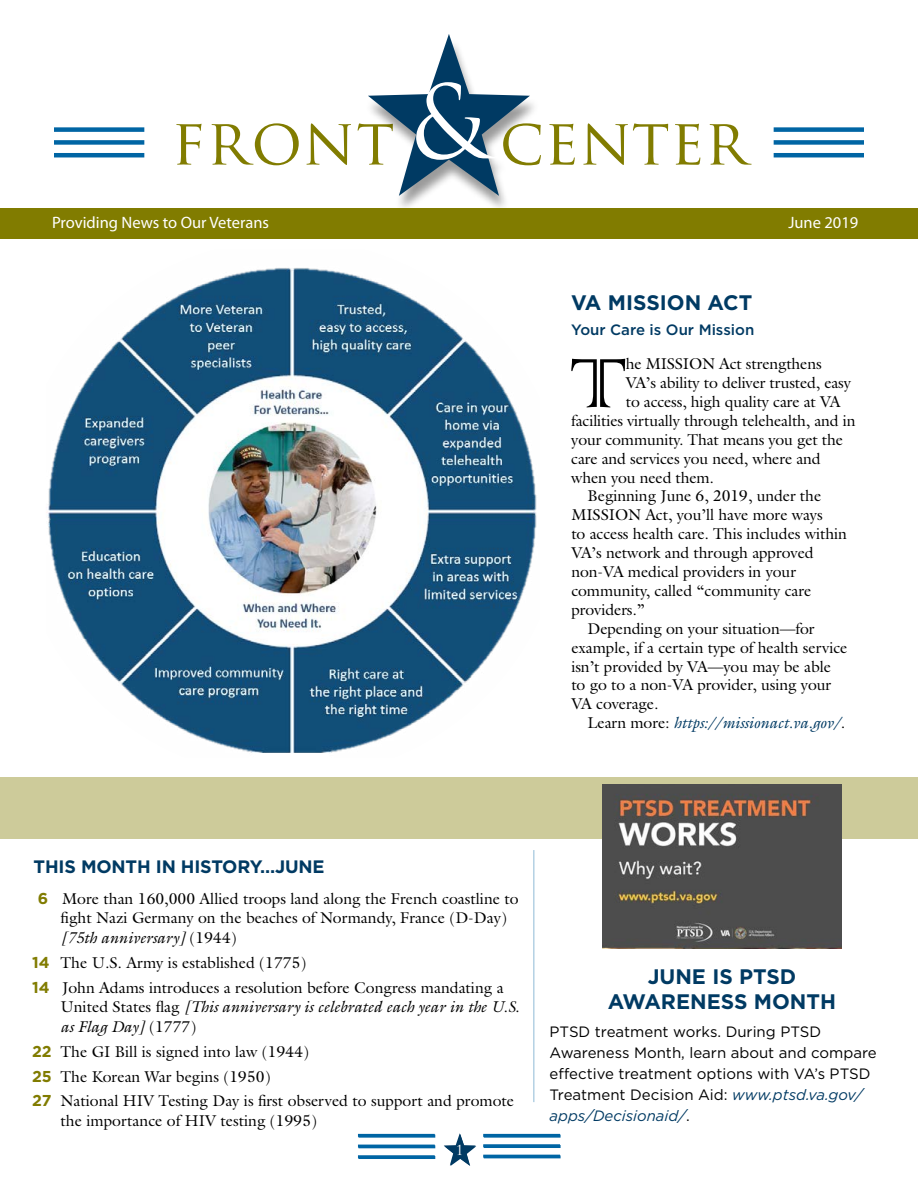
<style>
.page{position:relative;width:918px;height:1188px;background:#fff}
.page>*{position:absolute;margin:0;border:0;box-sizing:border-box;transform-origin:0 0}
.t1{font:92.55px "Colonna";color:#000}
.t2{font:63px "Trajan Pro";color:#817c00}
.t3{font:700 21px/25.2px "Gotham";color:#003a63;text-align:center}
.t4{font:700 18px "Gotham";letter-spacing:-.01em;color:#003a63}
.t5{font:16.5px "Myriad Pro";color:#fff}
.t6{font:15.75px/18.9px "Galliard";letter-spacing:-.005em;color:#000}
.t7{font:italic 15.75px/19.5px "Galliard";color:#000}
.t8{font:italic 15.75px "Galliard";letter-spacing:-.005em;color:#003a63}
.t9{font:15px/21px "Gotham";color:#000}
.t10{font:500 15px "Gotham";color:#003a63}
.t11{font:13.5px "Trajan Pro";color:#fff}
.s1{font-size:99px;color:#fff}
.s2{font-style:normal;color:#000}
.s3{font-family:"Gotham";font-weight:700;color:#817c00}
.s4{font-style:italic}
.s5{font-style:normal}
.s6{font-style:italic;color:#003a63}
</style>
<div class="page">
<hr style="left:54px;top:153px;width:90px;height:4px;background:#0065a4">
<div style="left:54px;top:140px;width:90px;height:5px;background:#0065a4"></div>
<div style="left:54px;top:127px;width:90px;height:5px;background:#0065a4"></div>
<hr style="left:774px;top:153px;width:90px;height:4px;background:#0065a4">
<div style="left:774px;top:140px;width:90px;height:5px;background:#0065a4"></div>
<div style="left:774px;top:127px;width:90px;height:5px;background:#0065a4"></div>
<hr style="left:358px;top:1156px;width:77px;height:3px;background:#0065a4">
<hr style="left:358px;top:1155px;width:77px;height:3px;background:#0065a4">
<hr style="left:358px;top:1145px;width:77px;height:3px;background:#0065a4">
<hr style="left:358px;top:1135px;width:77px;height:3px;background:#0065a4">
<hr style="left:358px;top:1134px;width:77px;height:3px;background:#0065a4">
<hr style="left:484px;top:1155px;width:77px;height:3px;background:#0065a4">
<hr style="left:483px;top:1155px;width:77px;height:3px;background:#0065a4">
<hr style="left:484px;top:1145px;width:77px;height:3px;background:#0065a4">
<hr style="left:483px;top:1144px;width:77px;height:3px;background:#0065a4">
<hr style="left:484px;top:1135px;width:77px;height:3px;background:#0065a4">
<hr style="left:483px;top:1134px;width:77px;height:3px;background:#0065a4">
<div style="left:364px;top:37px;width:176px;height:176px;background:#000;opacity:.4"></div>
<svg style="left:368px;top:34px;width:162px;height:162px"></svg>
<div style="left:0;top:208px;width:918px;height:31px;background:#817c00"></div>
<img style="left:48px;top:268px;width:489px;height:485px">
<hr style="left:533px;top:850px;width:2px;height:252px;background:#0065a4">
<div style="left:0;top:777px;width:918px;height:61px;background:#cdcb9a"></div>
<img style="left:602px;top:784px;width:240px;height:165px">
<svg style="left:444px;top:1133px;width:32px;height:33px"></svg>
<h1 class="t2" style="left:171px;top:102px;width:577px">FRONT <span class="s1">&amp;</span>CENTER</h1>
<h2 class="t5" style="left:52px;top:212px;width:218px">Providing News to Our Veterans</h2>
<h2 class="t5" style="left:788px;top:212px;width:71px">June 2019</h2>
<h1 class="t3" style="left:585px;top:290px;width:169px">A MISSION ACT</h1>
<h2 class="t10" style="left:571px;top:320px;width:184px">Your Care is Our Mission</h2>
<p class="t1" style="left:570px;top:322px;width:58px">T</p>
<p class="t6" style="left:626px;top:354px;width:227px">he MISSION Act strengthens<br>VA’s ability to deliver trusted, easy to access, high quality care at VA</p>
<p class="t6" style="left:571px;top:411px;width:286px">facilities virtually through telehealth, and in your community. That means you get the care and services you need, where and when you need them.</p>
<p class="t6" style="left:571px;top:486px;width:277px;text-indent:16px">Beginning June 6, 2019, under the<br>MISSION Act, you’ll have more ways<br>to access health care. This includes within<br>VA’s network and through approved non-VA medical providers in your community, called “community care providers.”</p>
<p class="t6" style="left:571px;top:619px;width:278px;text-indent:16px">Depending on your situation—for example, if a certain type of health service isn’t provided by VA—you may be able to go to a non-VA provider, using your<br>VA coverage.</p>
<p class="t8" style="left:588px;top:713px;width:259px"><span class="s2">Learn more:</span> https://missionact.va.gov/<span class="s2">.</span></p>
<h1 class="t4" style="left:34px;top:855px;width:293px">THIS MONTH IN HISTORY…JUNE</h1>
<p class="t6" style="left:61px;top:889px;width:460px;line-height:19.5px;text-indent:-23px"><span class="s3">6</span> More than 160,000 Allied troops land along the French coastline to fght Nazi Germany on the beaches of Normandy, France (D-Day) <span class="s4">[75th anniversary]</span> (1944)</p>
<p class="t6" style="left:32px;top:950px;width:473px;line-height:24.9px"><span class="s3">14</span> The U.S. Army is established (1775)<br><span class="s3">14</span> John Adams introduces a resolution before Congress mandating a</p>
<p class="t7" style="left:61px;top:997px;width:460px"><span class="s5">United States fag</span> [This anniversary is celebrated each year in the U.S. as Flag Day] <span class="s5">(1777)</span></p>
<p class="t6" style="left:32px;top:1039px;width:484px;line-height:24.9px"><span class="s3">22</span> The GI Bill is signed into law (1944)<br><span class="s3">25</span> The Korean War begins (1950)<br><span class="s3">27</span> National HIV Testing Day is frst observed to support and promote</p>
<p class="t6" style="left:61px;top:1111px;width:258px">the importance of HIV testing (1995)</p>
<p class="t11" style="left:456px;top:1141px;width:9px">1</p>
<h1 class="t3" style="left:608px;top:964px;width:230px">JUNE IS PTSD<br>AWARENESS MONTH</h1>
<p class="t9" style="left:550px;top:1020px;width:329px">PTSD treatment works. During PTSD Awareness Month, learn a out and compare efective treatment options with VA’s PTSD Treatment Decision Aid: <span class="s6">www.ptsd.va.gov/ apps/Decisionaid/</span>.</p>
</div>
